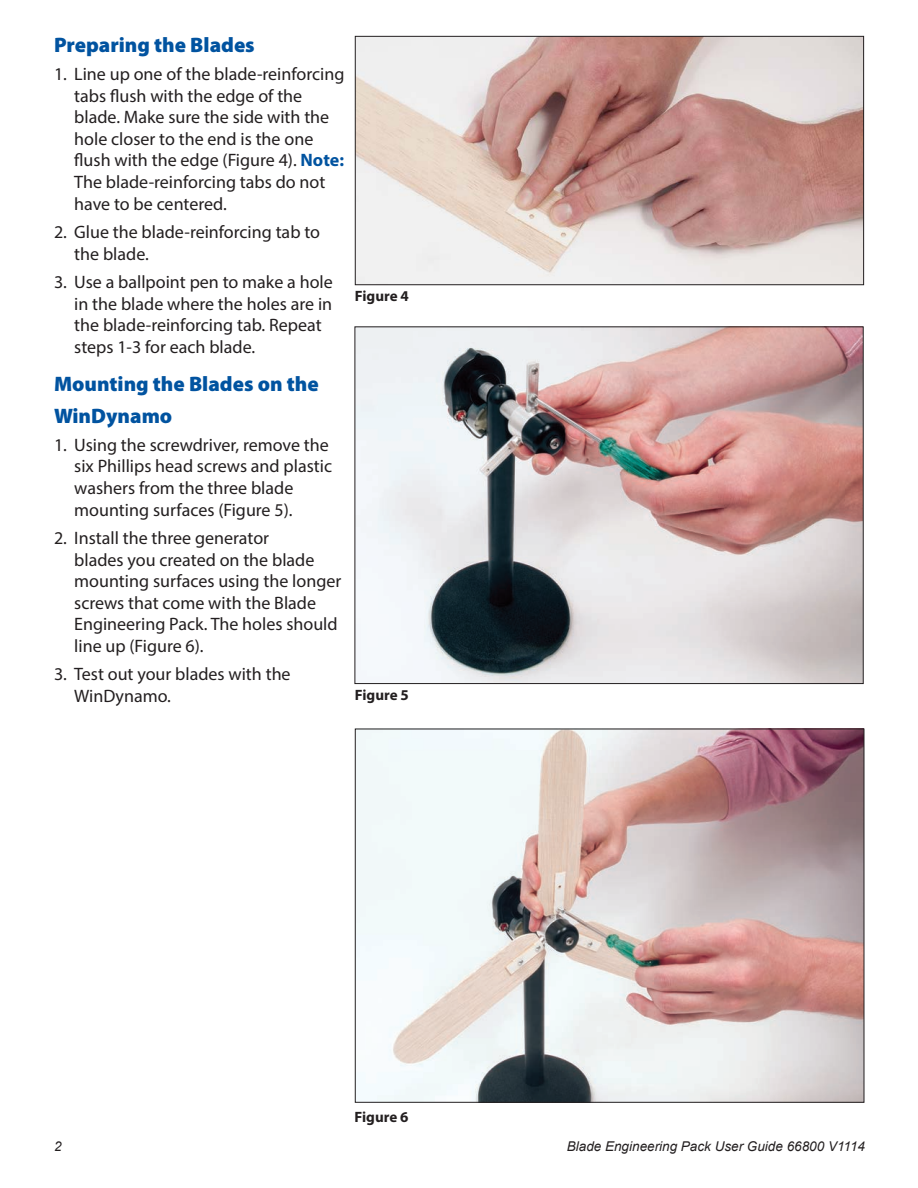
<style>
.page{position:relative;width:918px;height:1188px;background:#fff}
.page>*{position:absolute;margin:0;border:0;box-sizing:border-box;transform-origin:0 0}
.Headings{font:900 21px/31.5px "Myriad Pro";color:#0153a0}
.t1{font:18px/21.6px "Myriad Pro";color:#231f20}
.Captions{font:700 15px "Myriad Pro";color:#231f20}
.t2{font:italic 13.5px "Arial";color:#231f20}
.s1{font-weight:700;color:#0153a0}
</style>
<div class="page">
<img style="left:357px;top:38px;width:505px;height:245px">
<div style="left:355px;top:36px;width:509px;height:249px;border:1px solid #231f20"></div>
<img style="left:357px;top:328px;width:505px;height:354px">
<img style="left:357px;top:731px;width:505px;height:370px">
<p class="Headings" style="left:54px;top:28px;width:202px">Preparing the Blades</p>
<p class="t1" style="left:74px;top:63px;width:272px;text-indent:-20px">1. Line up one of the blade-reinforcing tabs flush with the edge of the blade. Make sure the side with the hole closer to the end is the one flush with the edge (Figure 4). <span class="s1">Note:<br></span>The blade-reinforcing tabs do not have to be centered.</p>
<p class="t1" style="left:74px;top:221px;width:247px;text-indent:-20px">2. Glue the blade-reinforcing tab to the blade.</p>
<p class="t1" style="left:74px;top:271px;width:260px;text-indent:-20px">3. Use a ballpoint pen to make a hole in the blade where the holes are in the blade-reinforcing tab. Repeat steps 1-3 for each blade.</p>
<p class="Headings" style="left:54px;top:367px;width:266px">Mounting the Blades on the<br>WinDynamo</p>
<p class="t1" style="left:74px;top:434px;width:259px;text-indent:-20px">1. Using the screwdriver, remove the six Phillips head screws and plastic washers from the three blade mounting surfaces (Figure 5).</p>
<p class="t1" style="left:74px;top:527px;width:269px;text-indent:-20px">2. Install the three generator<br>blades you created on the blade mounting surfaces using the longer screws that come with the Blade<br>Engineering Pack. The holes should line up (Figure 6).</p>
<p class="t1" style="left:74px;top:663px;width:218px;text-indent:-20px">3. Test out your blades with the<br>WinDynamo.</p>
<p class="Captions" style="left:355px;top:286px;width:56px">Figure 4</p>
<p class="Captions" style="left:355px;top:685px;width:56px">Figure 5</p>
<p class="Captions" style="left:355px;top:1107px;width:56px">Figure 6</p>
<p class="t2" style="left:54px;top:1138px;width:9px">2</p>
<p class="t2" style="left:567px;top:1138px;width:300px">Blade Engineering Pack User Guide 66800 V1114</p>
</div>
